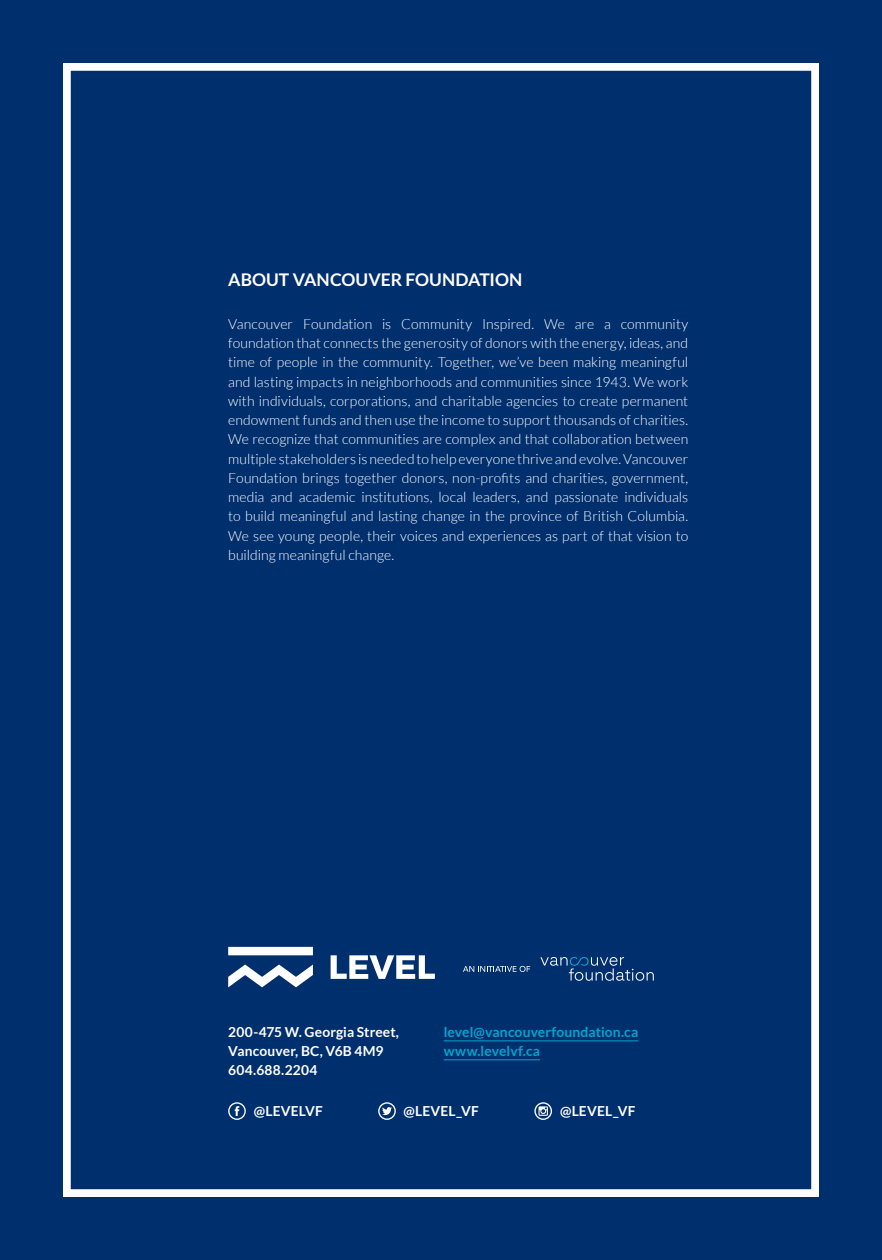
<style>
.page{position:relative;width:882px;height:1260px;background:#002f6e}
.page>*{position:absolute;margin:0;border:0;box-sizing:border-box;transform-origin:0 0}
.t1{font:700 17.5px "Lato";letter-spacing:.005em;color:#fff}
.t2{font:300 14px/19.2px "Lato";letter-spacing:.005em;color:#fff;text-align:justify}
.t3{font:700 13.83px/18.9px "Lato";letter-spacing:.01em;color:#fff}
.t4{font:700 13.83px/18.9px "Lato";letter-spacing:.01em;color:#00a5ce}
</style>
<div class="page">
<div style="left:63px;top:63px;width:756px;height:1134px;border:8px solid #fff"></div>
<svg style="left:228px;top:947px;width:207px;height:40px"></svg>
<svg style="left:540px;top:957px;width:114px;height:24px"></svg>
<svg style="left:463px;top:966px;width:67px;height:6px"></svg>
<hr style="left:444px;top:1041px;width:194px;height:1px;background:#00a5ce">
<hr style="left:444px;top:1060px;width:96px;height:1px;background:#00a5ce">
<svg style="left:235px;top:1106px;width:4px;height:10px"></svg>
<div style="left:228px;top:1102px;width:18px;height:18px;border:1px solid #fff;border-radius:50%"></div>
<svg style="left:382px;top:1107px;width:10px;height:8px"></svg>
<div style="left:378px;top:1102px;width:18px;height:18px;border:1px solid #fff;border-radius:50%"></div>
<svg style="left:539px;top:1106px;width:9px;height:10px"></svg>
<div style="left:534px;top:1102px;width:18px;height:18px;border:1px solid #fff;border-radius:50%"></div>
<p class="t1" style="left:228px;top:270px;width:296px">ABOUT VANCOUVER FOUNDATION</p>
<p class="t2" style="left:228px;top:314px;width:462px">Vancouver Foundation is Community Inspired. We are a community foundation that connects the generosity of donors with the energy, ideas, and time of people in the community. Together, we’ve been making meaningful and lasting impacts in neighborhoods and communities since 1943. We work with individuals, corporations, and charitable agencies to create permanent endowment funds and then use the income to support thousands of charities.<br>We recognize that communities are complex and that collaboration between multiple stakeholders is needed to help everyone thrive and evolve. Vancouver Foundation brings together donors, non-profits and charities, government, media and academic institutions, local leaders, and passionate individuals to build meaningful and lasting change in the province of British Columbia.<br>We see young people, their voices and experiences as part of that vision to building meaningful change.</p>
<p class="t3" style="left:228px;top:1023px;width:172px">200-475 W. Georgia Street,<br>Vancouver, BC, V6B 4M9<br>604.688.2204</p>
<p class="t4" style="left:444px;top:1023px;width:196px">level@vancouverfoundation.ca www.levelvf.ca</p>
<p class="t3" style="left:254px;top:1101px;width:70px">@LEVELVF</p>
<p class="t3" style="left:404px;top:1101px;width:77px">@LEVEL_VF</p>
<p class="t3" style="left:560px;top:1101px;width:77px">@LEVEL_VF</p>
</div>
